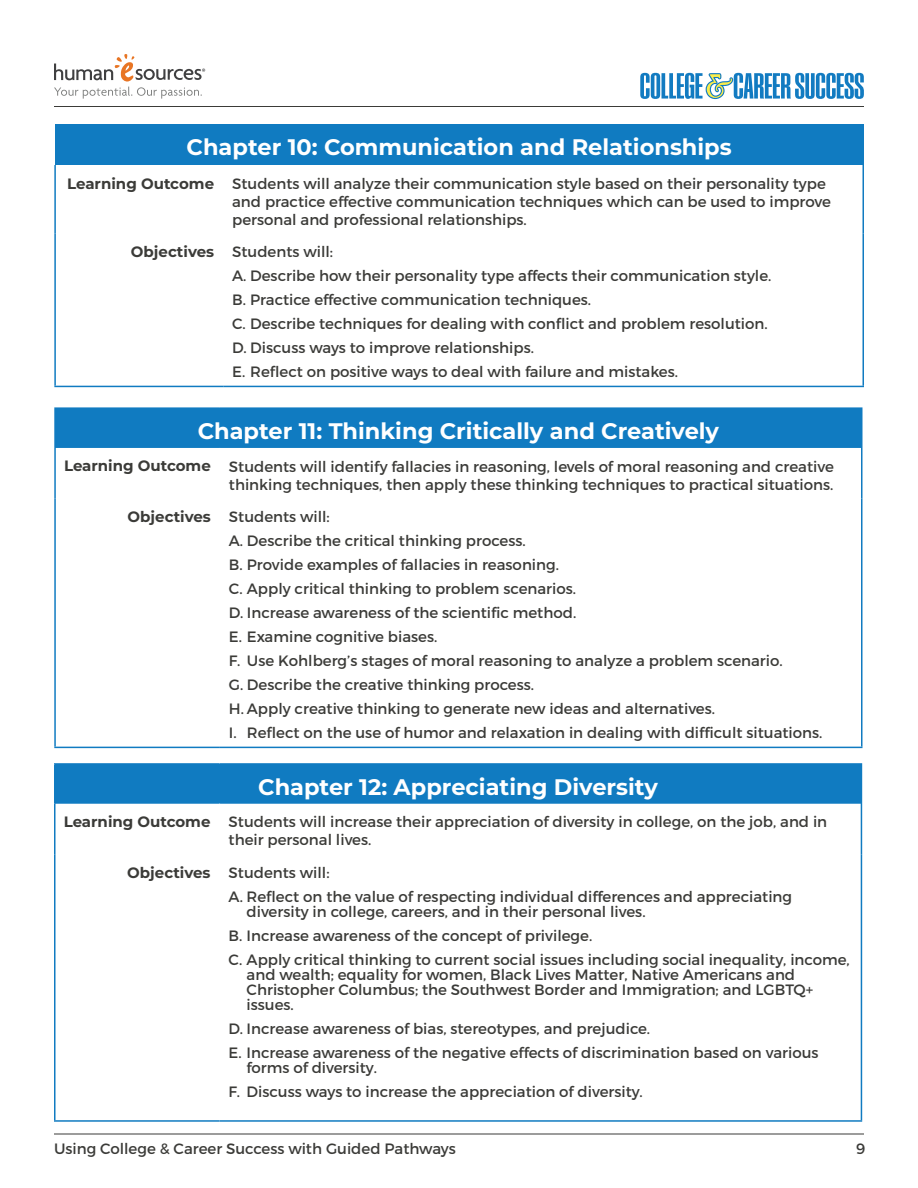
<style>
.page{position:relative;width:918px;height:1188px;background:#fff}
.page>*{position:absolute;margin:0;border:0;box-sizing:border-box;transform-origin:0 0}
.t1{font:700 22.5px "Montserrat";color:#fff}
.Letter_Bullets{font:15px/15px "Montserrat";color:#3b3b38}
.t2{font:700 15px "Montserrat";color:#3b3b38}
</style>
<div class="page">
<hr style="left:54px;top:1134px;width:810px;height:1px;background:#3b3b38">
<hr style="left:54px;top:106px;width:810px;height:1px;background:#3b3b38">
<svg style="left:54px;top:54px;width:151px;height:45px"></svg>
<svg style="left:640px;top:73px;width:224px;height:26px"></svg>
<div style="left:55px;top:124px;width:808px;height:41px;background:#107bc1"></div>
<svg style="left:56px;top:385px;width:806px;height:1px"></svg>
<hr style="left:223px;top:234px;width:1px;height:152px;background:#fff">
<hr style="left:54px;top:165px;width:2px;height:69px;background:#107bc1">
<hr style="left:862px;top:165px;width:2px;height:69px;background:#107bc1">
<hr style="left:54px;top:234px;width:2px;height:152px;background:#107bc1">
<hr style="left:862px;top:234px;width:2px;height:152px;background:#107bc1">
<hr style="left:54px;top:386px;width:169px;height:1px;background:#107bc1">
<hr style="left:223px;top:386px;width:641px;height:1px;background:#107bc1">
<div style="left:55px;top:133px;width:809px;height:22px;background:#107bc1"></div>
<div style="left:55px;top:408px;width:807px;height:40px;background:#107bc1"></div>
<hr style="left:54px;top:407px;width:166px;height:2px;background:#107bc1">
<hr style="left:54px;top:409px;width:2px;height:39px;background:#107bc1">
<hr style="left:220px;top:407px;width:642px;height:2px;background:#107bc1">
<hr style="left:54px;top:448px;width:2px;height:51px;background:#107bc1">
<hr style="left:861px;top:448px;width:1px;height:51px;background:#107bc1">
<hr style="left:54px;top:499px;width:2px;height:248px;background:#107bc1">
<hr style="left:861px;top:499px;width:1px;height:248px;background:#107bc1">
<hr style="left:54px;top:747px;width:166px;height:1px;background:#107bc1">
<hr style="left:220px;top:747px;width:642px;height:1px;background:#107bc1">
<div style="left:55px;top:764px;width:806px;height:40px;background:#107bc1"></div>
<hr style="left:54px;top:763px;width:166px;height:2px;background:#107bc1">
<hr style="left:54px;top:765px;width:2px;height:39px;background:#107bc1">
<hr style="left:220px;top:763px;width:642px;height:2px;background:#107bc1">
<hr style="left:861px;top:765px;width:1px;height:39px;background:#107bc1">
<hr style="left:54px;top:804px;width:2px;height:50px;background:#107bc1">
<hr style="left:861px;top:804px;width:1px;height:50px;background:#107bc1">
<hr style="left:54px;top:854px;width:2px;height:266px;background:#107bc1">
<hr style="left:861px;top:854px;width:1px;height:266px;background:#107bc1">
<hr style="left:54px;top:1120px;width:166px;height:2px;background:#107bc1">
<hr style="left:220px;top:1120px;width:642px;height:2px;background:#107bc1">
<p class="t1" style="left:187px;top:131px;width:547px">Chapter 10: Communication and Relationships</p>
<p class="t2" style="left:67px;top:172px;width:149px">Learning Outcome</p>
<p class="Letter_Bullets" style="left:232px;top:174px;width:600px;line-height:18px">Students will analyze their communication style based on their personality type and practice effective communication techniques which can be used to improve personal and professional relationships.</p>
<p class="t2" style="left:131px;top:241px;width:85px">Objectives</p>
<p class="Letter_Bullets" style="left:232px;top:245px;width:103px">Students will:</p>
<p class="Letter_Bullets" style="left:232px;top:269px;width:541px">A. Describe how their personality type affects their communication style.</p>
<p class="Letter_Bullets" style="left:232px;top:293px;width:361px">B. Practice effective communication techniques.</p>
<p class="Letter_Bullets" style="left:232px;top:317px;width:537px">C. Describe techniques for dealing with conflict and problem resolution.</p>
<p class="Letter_Bullets" style="left:232px;top:341px;width:303px">D. Discuss ways to improve relationships.</p>
<p class="Letter_Bullets" style="left:232px;top:365px;width:447px">E. Reflect on positive ways to deal with failure and mistakes.</p>
<p class="t1" style="left:198px;top:415px;width:523px">Chapter 11: Thinking Critically and Creatively</p>
<p class="t2" style="left:64px;top:455px;width:148px">Learning Outcome</p>
<p class="Letter_Bullets" style="left:229px;top:457px;width:606px;line-height:18px">Students will identify fallacies in reasoning, levels of moral reasoning and creative thinking techniques, then apply these thinking techniques to practical situations.</p>
<p class="t2" style="left:128px;top:506px;width:85px">Objectives</p>
<p class="Letter_Bullets" style="left:229px;top:509px;width:103px">Students will:</p>
<p class="Letter_Bullets" style="left:229px;top:533px;width:298px">A. Describe the critical thinking process.</p>
<p class="Letter_Bullets" style="left:229px;top:557px;width:332px">B. Provide examples of fallacies in reasoning.</p>
<p class="Letter_Bullets" style="left:229px;top:581px;width:349px">C. Apply critical thinking to problem scenarios.</p>
<p class="Letter_Bullets" style="left:229px;top:605px;width:349px">D. Increase awareness of the scientific method.</p>
<p class="Letter_Bullets" style="left:229px;top:629px;width:210px">E. Examine cognitive biases.</p>
<p class="Letter_Bullets" style="left:229px;top:653px;width:555px">F. Use Kohlberg’s stages of moral reasoning to analyze a problem scenario.</p>
<p class="Letter_Bullets" style="left:229px;top:677px;width:307px">G. Describe the creative thinking process.</p>
<p class="Letter_Bullets" style="left:229px;top:701px;width:488px">H. Apply creative thinking to generate new ideas and alternatives.</p>
<p class="Letter_Bullets" style="left:229px;top:725px;width:595px">I. Reflect on the use of humor and relaxation in dealing with difficult situations.</p>
<p class="t1" style="left:258px;top:771px;width:401px">Chapter 12: Appreciating Diversity</p>
<p class="t2" style="left:64px;top:811px;width:148px">Learning Outcome</p>
<p class="Letter_Bullets" style="left:229px;top:813px;width:600px;line-height:18px">Students will increase their appreciation of diversity in college, on the job, and in their personal lives.</p>
<p class="t2" style="left:127px;top:862px;width:85px">Objectives</p>
<p class="Letter_Bullets" style="left:229px;top:865px;width:103px">Students will:</p>
<p class="Letter_Bullets" style="left:247px;top:889px;width:547px;text-indent:-18px">A. Reflect on the value of respecting individual differences and appreciating diversity in college, careers, and in their personal lives.</p>
<p class="Letter_Bullets" style="left:229px;top:928px;width:365px">B. Increase awareness of the concept of privilege.</p>
<p class="Letter_Bullets" style="left:247px;top:952px;width:605px;text-indent:-18px">C. Apply critical thinking to current social issues including social inequality, income, and wealth; equality for women, Black Lives Matter, Native Americans and Christopher Columbus; the Southwest Border and Immigration; and LGBTQ+ issues.</p>
<p class="Letter_Bullets" style="left:229px;top:1021px;width:423px">D. Increase awareness of bias, stereotypes, and prejudice.</p>
<p class="Letter_Bullets" style="left:247px;top:1045px;width:574px;text-indent:-18px">E. Increase awareness of the negative effects of discrimination based on various forms of diversity.</p>
<p class="Letter_Bullets" style="left:229px;top:1084px;width:416px">F. Discuss ways to increase the appreciation of diversity.</p>
<p class="Letter_Bullets" style="left:54px;top:1141px;width:403px">Using College &amp; Career Success with Guided Pathways</p>
<p class="Letter_Bullets" style="left:856px;top:1141px;width:11px">9</p>
</div>
